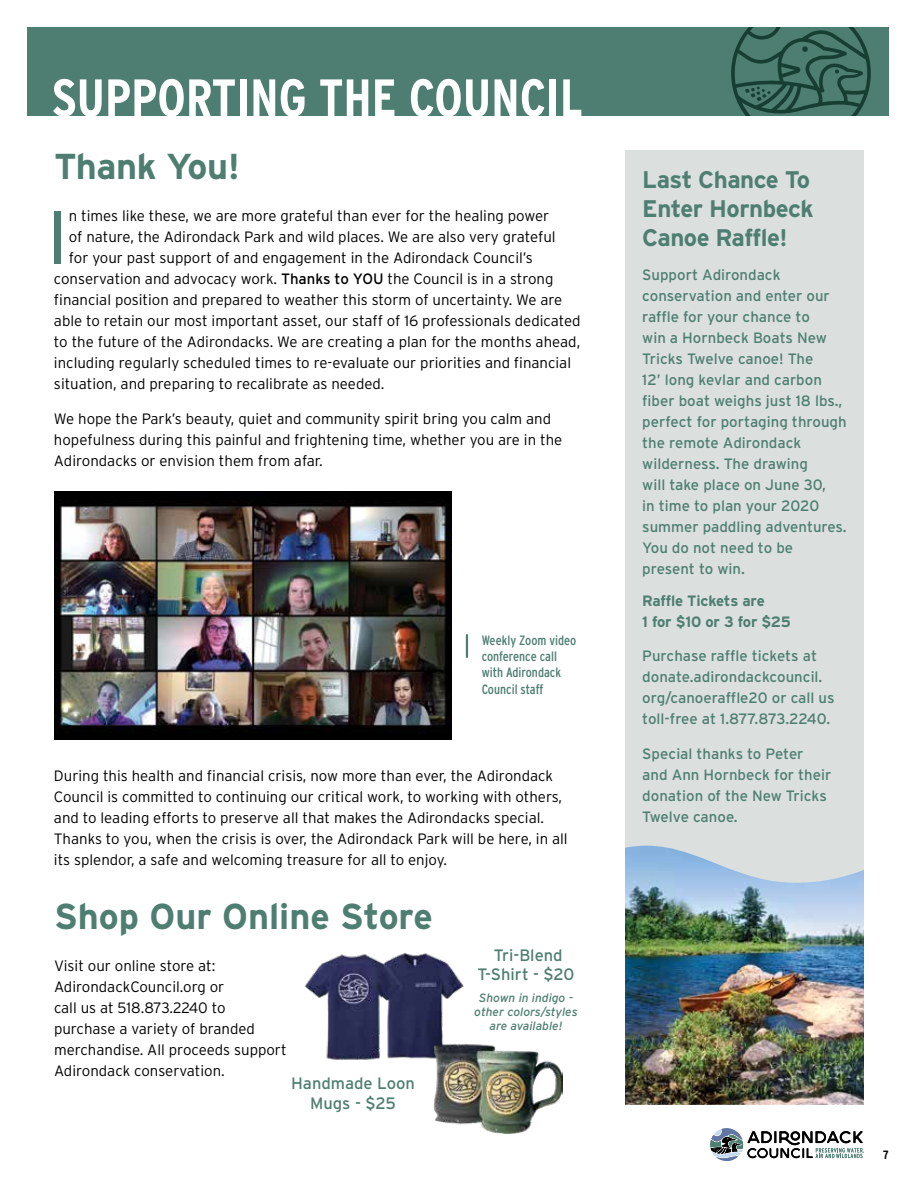
<style>
.page{position:relative;width:918px;height:1188px;background:#fff}
.page>*{position:absolute;margin:0;border:0;box-sizing:border-box;transform-origin:0 0}
.t1{font:75px "Interstate Compressed";color:#4e7e71}
.t2{font:700 52.5px "Interstate Condensed";color:#fff}
.t3{font:700 36px "Interstate";color:#4e7e71}
.t4{font:700 24px/28.8px "Interstate";letter-spacing:-.02em;color:#4e7e71}
.t5{font:16.5px/19.8px "Interstate";color:#4e7e71;text-align:center}
.t6{font:300 15px/21px "Interstate";color:#000}
.t7{font:15px/21px "Interstate";color:#4e7e71}
.t8{font:700 15px/21px "Interstate";letter-spacing:-.015em;color:#4e7e71}
.t9{font:13.5px/16.2px "Interstate Condensed";color:#4e7e71}
.t10{font:italic 12px/14.4px "Interstate";color:#4e7e71;text-align:center}
.t11{font:700 12px "Interstate Condensed";color:#000}
.s1{font-weight:400}
</style>
<div class="page">
<div style="left:625px;top:150px;width:239px;height:696px;background:#dbe0de"></div>
<img style="left:625px;top:846px;width:239px;height:259px">
<div style="left:27px;top:27px;width:862px;height:89px;background:#4e7e71"></div>
<svg style="left:731px;top:27px;width:140px;height:89px"></svg>
<svg style="left:710px;top:1128px;width:154px;height:33px"></svg>
<img style="left:54px;top:491px;width:397px;height:249px">
<img style="left:305px;top:953px;width:159px;height:107px">
<img style="left:433px;top:1039px;width:130px;height:94px">
<hr style="left:466px;top:635px;width:2px;height:22px;background:#4e7e71">
<h2 class="t2" style="left:52px;top:68px;width:533px">SUPPORTING THE COUNCIL</h2>
<h3 class="t3" style="left:54px;top:147px;width:188px">Thank You!</h3>
<h1 class="t1" style="left:50px;top:196px;width:17px">I</h1>
<p class="t6" style="left:69px;top:206px;width:482px">n times like these, we are more grateful than ever for the healing power</p>
<p class="t6" style="left:69px;top:227px;width:488px">of nature, the Adirondack Park and wild places. We are also very grateful</p>
<p class="t6" style="left:69px;top:248px;width:466px">for your past support of and engagement in the Adirondack Council’s</p>
<p class="t6" style="left:54px;top:269px;width:501px">conservation and advocacy work. <span class="s1">Thanks to YOU</span> the Council is in a strong</p>
<p class="t6" style="left:54px;top:290px;width:510px">financial position and prepared to weather this storm of uncertainty. We are</p>
<p class="t6" style="left:54px;top:311px;width:528px">able to retain our most important asset, our staff of 16 professionals dedicated</p>
<p class="t6" style="left:54px;top:332px;width:528px">to the future of the Adirondacks. We are creating a plan for the months ahead,</p>
<p class="t6" style="left:54px;top:353px;width:519px">including regularly scheduled times to re-evaluate our priorities and financial</p>
<p class="t6" style="left:54px;top:374px;width:332px">situation, and preparing to recalibrate as needed.</p>
<p class="t6" style="left:54px;top:408px;width:510px">We hope the Park’s beauty, quiet and community spirit bring you calm and hopefulness during this painful and frightening time, whether you are in the<br>Adirondacks or envision them from afar.</p>
<p class="t9" style="left:482px;top:632px;width:96px">Weekly Zoom video conference call with Adirondack<br>Council staff</p>
<p class="t6" style="left:54px;top:765px;width:515px">During this health and financial crisis, now more than ever, the Adirondack Council is committed to continuing our critical work, to working with others, and to leading efforts to preserve all that makes the Adirondacks special.<br>Thanks to you, when the crisis is over, the Adirondack Park will be here, in all its splendor, a safe and welcoming treasure for all to enjoy.</p>
<h3 class="t3" style="left:54px;top:896px;width:380px">Shop Our Online Store</h3>
<p class="t6" style="left:54px;top:955px;width:234px">Visit our online store at:<br>AdirondackCouncil.org or<br>call us at 518.873.2240 to purchase a variety of branded merchandise. All proceeds support<br>Adirondack conservation.</p>
<p class="t5" style="left:477px;top:945px;width:99px">Tri-Blend<br>T-Shirt - $20</p>
<p class="t10" style="left:474px;top:990px;width:105px">Shown in indigo - other colors/styles are available!</p>
<p class="t5" style="left:291px;top:1074px;width:125px">Handmade Loon<br>Mugs - $25</p>
<h3 class="t4" style="left:642px;top:165px;width:173px">Last Chance To<br>Enter Hornbeck<br>Canoe Raffle!</h3>
<p class="t7" style="left:642px;top:264px;width:206px">Support Adirondack conservation and enter our raffle for your chance to<br>win a Hornbeck Boats New<br>Tricks Twelve canoe! The<br>12’ long kevlar and carbon fiber boat weighs just 18 lbs., perfect for portaging through the remote Adirondack wilderness. The drawing<br>will take place on June 30,<br>in time to plan your 2020 summer paddling adventures.<br>You do not need to be present to win.</p>
<p class="t8" style="left:642px;top:590px;width:150px">Raffle Tickets are<br>1 for $10 or 3 for $25</p>
<p class="t7" style="left:642px;top:645px;width:194px">Purchase raffle tickets at donate.adirondackcouncil. org/canoeraffle20 or call us toll-free at 1.877.873.2240.</p>
<p class="t7" style="left:642px;top:743px;width:191px">Special thanks to Peter and Ann Hornbeck for their donation of the New Tricks<br>Twelve canoe.</p>
<p class="t11" style="left:883px;top:1148px;width:7px">7</p>
</div>
